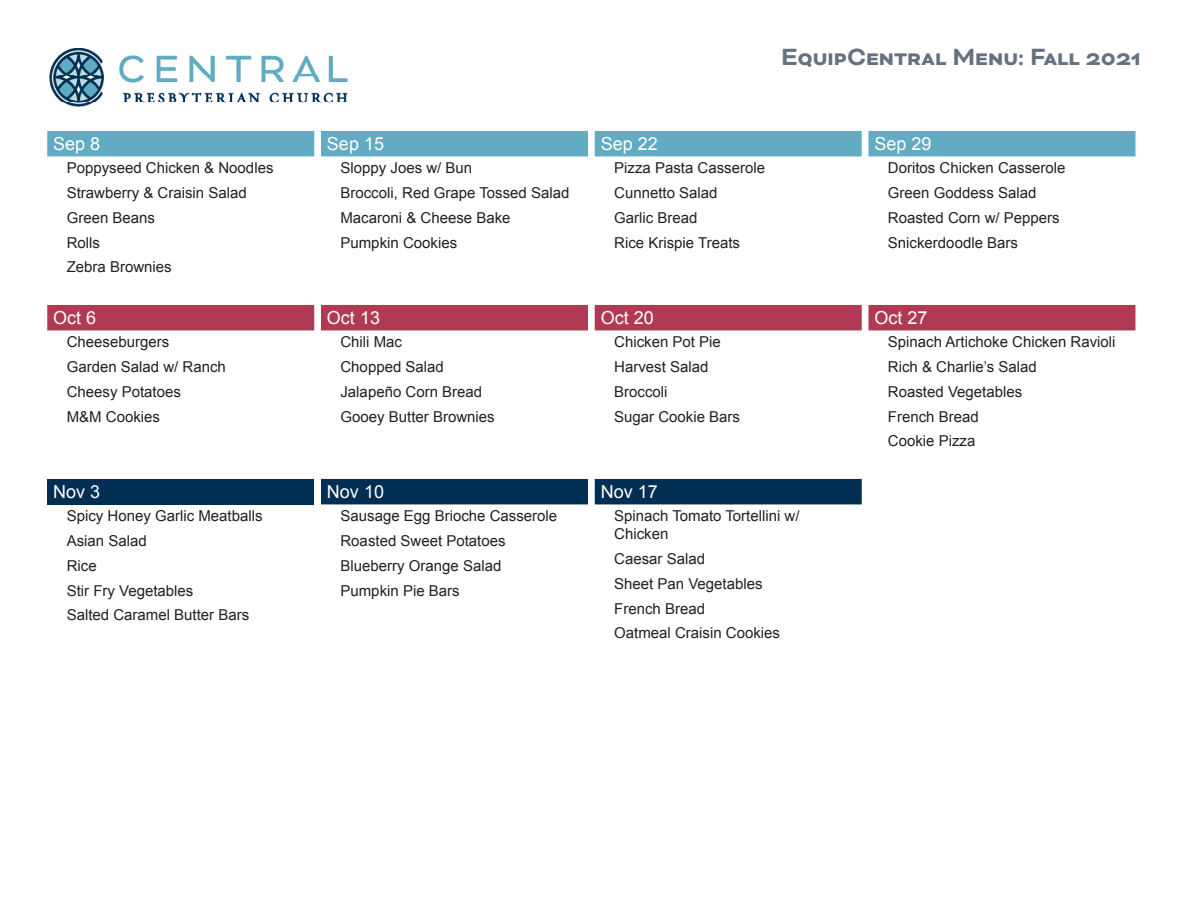
<style>
.page{position:relative;width:1188px;height:918px;background:#fff}
.page>*{position:absolute;margin:0;border:0;box-sizing:border-box;transform-origin:0 0}
.t1{font:700 27px "Bicyclette";color:#65717f}
.t2{font:18px "Arial";color:#fff}
.t3{font:15px/18px "Arial";color:#231f20}
</style>
<div class="page">
<div style="left:47px;top:131px;width:1088px;height:25px;background:#61acc2"></div>
<div style="left:47px;top:305px;width:541px;height:25px;background:#b03a53"></div>
<div style="left:595px;top:305px;width:540px;height:25px;background:#b03a53"></div>
<div style="left:47px;top:479px;width:815px;height:26px;background:#002f53"></div>
<img style="left:49px;top:48px;width:299px;height:59px">
<p class="t1" style="left:781px;top:41px;width:361px">EquipCentral Menu: Fall 2021</p>
<p class="t2" style="left:53px;top:132px;width:49px">Sep 8</p>
<p class="t2" style="left:327px;top:132px;width:59px">Sep 15</p>
<p class="t2" style="left:601px;top:132px;width:59px">Sep 22</p>
<p class="t2" style="left:874px;top:132px;width:59px">Sep 29</p>
<p class="t3" style="left:67px;top:159px;width:208px">Poppyseed Chicken &amp; Noodles</p>
<p class="t3" style="left:67px;top:184px;width:182px">Strawberry &amp; Craisin Salad</p>
<p class="t3" style="left:67px;top:209px;width:90px">Green Beans</p>
<p class="t3" style="left:67px;top:234px;width:35px">Rolls</p>
<p class="t3" style="left:67px;top:258px;width:107px">Zebra Brownies</p>
<p class="t3" style="left:340px;top:159px;width:133px">Sloppy Joes w/ Bun</p>
<p class="t3" style="left:340px;top:184px;width:231px">Broccoli, Red Grape Tossed Salad</p>
<p class="t3" style="left:340px;top:209px;width:172px">Macaroni &amp; Cheese Bake</p>
<p class="t3" style="left:340px;top:234px;width:118px">Pumpkin Cookies</p>
<p class="t3" style="left:614px;top:159px;width:152px">Pizza Pasta Casserole</p>
<p class="t3" style="left:614px;top:184px;width:105px">Cunnetto Salad</p>
<p class="t3" style="left:614px;top:209px;width:85px">Garlic Bread</p>
<p class="t3" style="left:614px;top:234px;width:127px">Rice Krispie Treats</p>
<p class="t3" style="left:888px;top:159px;width:179px">Doritos Chicken Casserole</p>
<p class="t3" style="left:888px;top:184px;width:150px">Green Goddess Salad</p>
<p class="t3" style="left:888px;top:209px;width:173px">Roasted Corn w/ Peppers</p>
<p class="t3" style="left:888px;top:234px;width:132px">Snickerdoodle Bars</p>
<p class="t2" style="left:53px;top:306px;width:45px">Oct 6</p>
<p class="t2" style="left:327px;top:306px;width:55px">Oct 13</p>
<p class="t2" style="left:601px;top:306px;width:55px">Oct 20</p>
<p class="t2" style="left:874px;top:306px;width:55px">Oct 27</p>
<p class="t3" style="left:67px;top:333px;width:104px">Cheeseburgers</p>
<p class="t3" style="left:67px;top:358px;width:161px">Garden Salad w/ Ranch</p>
<p class="t3" style="left:67px;top:383px;width:116px">Cheesy Potatoes</p>
<p class="t3" style="left:67px;top:408px;width:95px">M&amp;M Cookies</p>
<p class="t3" style="left:340px;top:333px;width:63px">Chili Mac</p>
<p class="t3" style="left:340px;top:358px;width:105px">Chopped Salad</p>
<p class="t3" style="left:340px;top:383px;width:143px">Jalapeño Corn Bread</p>
<p class="t3" style="left:340px;top:408px;width:156px">Gooey Butter Brownies</p>
<p class="t3" style="left:614px;top:333px;width:108px">Chicken Pot Pie</p>
<p class="t3" style="left:614px;top:358px;width:96px">Harvest Salad</p>
<p class="t3" style="left:614px;top:383px;width:55px">Broccoli</p>
<p class="t3" style="left:614px;top:408px;width:127px">Sugar Cookie Bars</p>
<p class="t3" style="left:888px;top:333px;width:229px">Spinach Artichoke Chicken Ravioli</p>
<p class="t3" style="left:888px;top:358px;width:150px">Rich &amp; Charlie’s Salad</p>
<p class="t3" style="left:888px;top:383px;width:136px">Roasted Vegetables</p>
<p class="t3" style="left:888px;top:408px;width:92px">French Bread</p>
<p class="t3" style="left:888px;top:432px;width:89px">Cookie Pizza</p>
<p class="t2" style="left:53px;top:480px;width:49px">Nov 3</p>
<p class="t2" style="left:327px;top:480px;width:59px">Nov 10</p>
<p class="t2" style="left:601px;top:480px;width:59px">Nov 17</p>
<p class="t3" style="left:67px;top:507px;width:197px">Spicy Honey Garlic Meatballs</p>
<p class="t3" style="left:67px;top:532px;width:82px">Asian Salad</p>
<p class="t3" style="left:67px;top:557px;width:32px">Rice</p>
<p class="t3" style="left:67px;top:582px;width:128px">Stir Fry Vegetables</p>
<p class="t3" style="left:67px;top:606px;width:184px">Salted Caramel Butter Bars</p>
<p class="t3" style="left:340px;top:507px;width:218px">Sausage Egg Brioche Casserole</p>
<p class="t3" style="left:340px;top:532px;width:167px">Roasted Sweet Potatoes</p>
<p class="t3" style="left:340px;top:557px;width:162px">Blueberry Orange Salad</p>
<p class="t3" style="left:340px;top:582px;width:121px">Pumpkin Pie Bars</p>
<p class="t3" style="left:614px;top:507px;width:187px">Spinach Tomato Tortellini w/<br>Chicken</p>
<p class="t3" style="left:614px;top:550px;width:92px">Caesar Salad</p>
<p class="t3" style="left:614px;top:575px;width:150px">Sheet Pan Vegetables</p>
<p class="t3" style="left:614px;top:600px;width:92px">French Bread</p>
<p class="t3" style="left:614px;top:624px;width:167px">Oatmeal Craisin Cookies</p>
</div>
